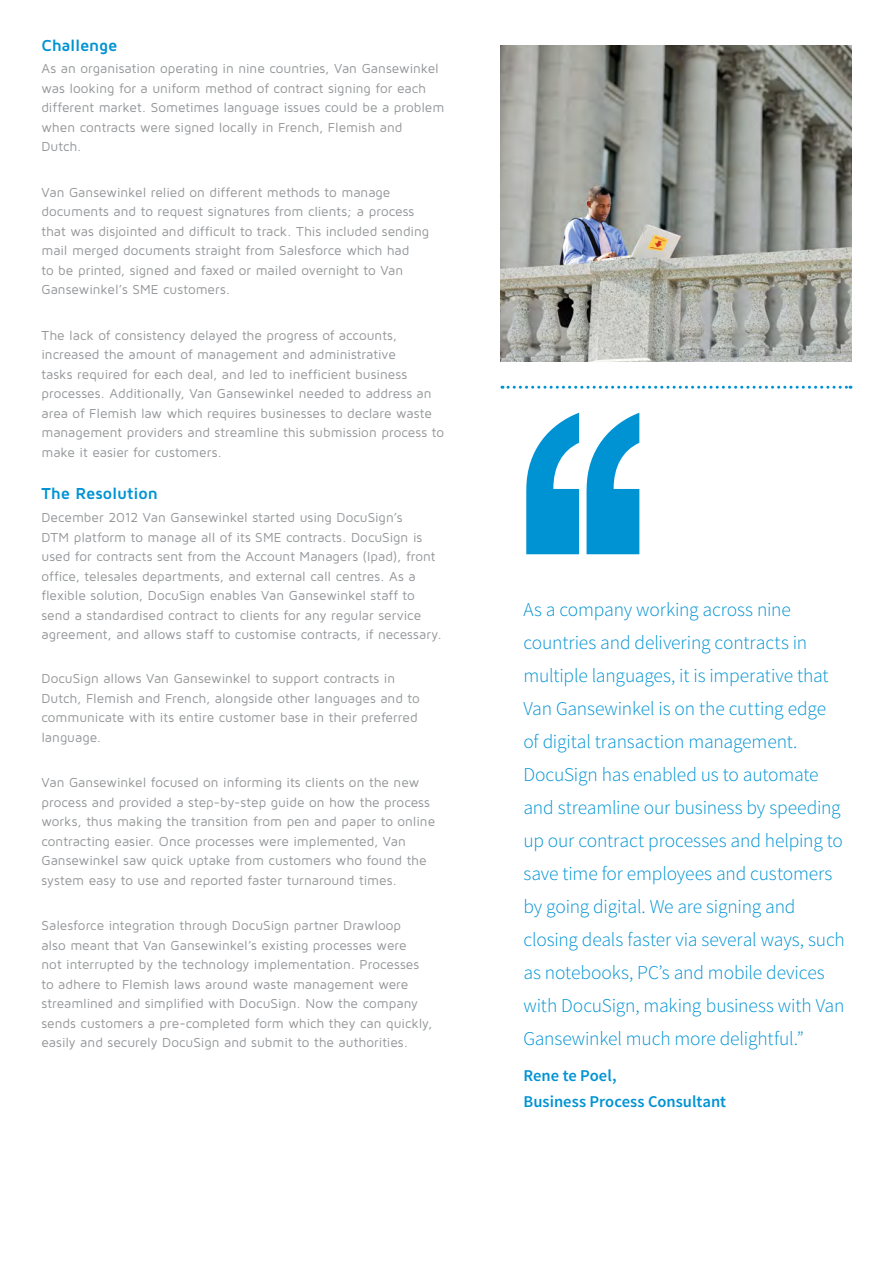
<style>
.page{position:relative;width:893px;height:1263px;background:#fff}
.page>*{position:absolute;margin:0;border:0;box-sizing:border-box;transform-origin:0 0}
.t1{font:300 19.5px/33px "Source Sans Pro";letter-spacing:-.01em;color:#0093d3}
.t2{font:600 16.5px/25.8px "Source Sans Pro";color:#0093d3}
.t3{font:700 16.5px "Maven Pro";letter-spacing:-.005em;color:#0093d3}
.t4{font:13.5px/19.5px "Maven Pro";color:#939598}
</style>
<div class="page">
<svg style="left:502px;top:386px;width:349px;height:3px"></svg>
<img style="left:500px;top:45px;width:351px;height:317px">
<svg style="left:526px;top:413px;width:53px;height:141px"></svg>
<svg style="left:587px;top:413px;width:52px;height:141px"></svg>
<p class="t3" style="left:41px;top:35px;width:77px">Challenge</p>
<p class="t4" style="left:41px;top:59px;width:404px">As an organisation operating in nine countries, Van Gansewinkel was looking for a uniform method of contract signing for each different market. Sometimes language issues could be a problem when contracts were signed locally in French, Flemish and Dutch.</p>
<p class="t4" style="left:41px;top:182px;width:389px">Van Gansewinkel relied on different methods to manage documents and to request signatures from clients; a process that was disjointed and difficult to track. This included sending mail merged documents straight from Salesforce which had<br>to be printed, signed and faxed or mailed overnight to Van Gansewinkel’s SME customers.</p>
<p class="t4" style="left:41px;top:325px;width:404px">The lack of consistency delayed the progress of accounts, increased the amount of management and administrative<br>tasks required for each deal, and led to inefficient business processes. Additionally, Van Gansewinkel needed to address an area of Flemish law which requires businesses to declare waste management providers and streamline this submission process to make it easier for customers.</p>
<p class="t3" style="left:41px;top:483px;width:118px">The Resolution</p>
<p class="t4" style="left:41px;top:507px;width:402px">December 2012 Van Gansewinkel started using DocuSign’s<br>DTM platform to manage all of its SME contracts. DocuSign is used for contracts sent from the Account Managers (Ipad), front office, telesales departments, and external call centres. As a flexible solution, DocuSign enables Van Gansewinkel staff to send a standardised contract to clients for any regular service agreement, and allows staff to customise contracts, if necessary.</p>
<p class="t4" style="left:41px;top:668px;width:380px">DocuSign allows Van Gansewinkel to support contracts in Dutch, Flemish and French, alongside other languages and to communicate with its entire customer base in their preferred language.</p>
<p class="t4" style="left:41px;top:772px;width:395px">Van Gansewinkel focused on informing its clients on the new process and provided a step-by-step guide on how the process works, thus making the transition from pen and paper to online contracting easier. Once processes were implemented, Van Gansewinkel saw quick uptake from customers who found the system easy to use and reported faster turnaround times.</p>
<p class="t4" style="left:41px;top:915px;width:392px">Salesforce integration through DocuSign partner Drawloop<br>also meant that Van Gansewinkel’s existing processes were<br>not interrupted by the technology implementation. Processes to adhere to Flemish laws around waste management were streamlined and simplified with DocuSign. Now the company sends customers a pre-completed form which they can quickly, easily and securely DocuSign and submit to the authorities.</p>
<p class="t1" style="left:523px;top:593px;width:323px">As a company working across nine countries and delivering contracts in multiple languages, it is imperative that Van Gansewinkel is on the cutting edge of digital transaction management.<br>DocuSign has enabled us to automate and streamline our business by speeding up our contract processes and helping to save time for employees and customers by going digital. We are signing and closing deals faster via several ways, such as notebooks, PC’s and mobile devices with DocuSign, making business with Van Gansewinkel much more delightful.”</p>
<p class="t2" style="left:523px;top:1063px;width:204px">Rene te Poel,<br>Business Process Consultant</p>
</div>
